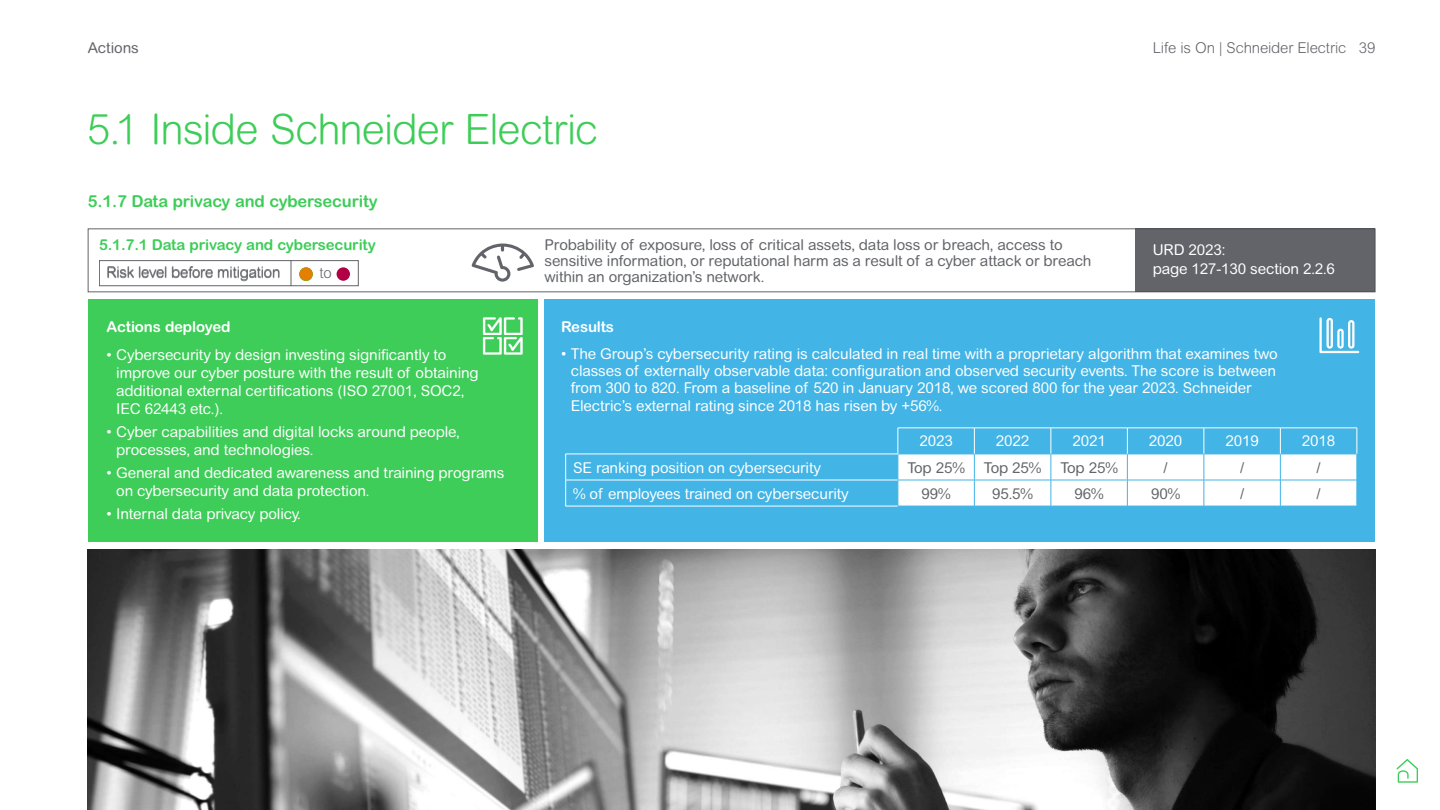
<style>
.page{position:relative;width:1440px;height:810px;background:#fff}
.page>*{position:absolute;margin:0;border:0;box-sizing:border-box;transform-origin:0 0}
.t1{font:300 42px "Arial Rounded MT Pro";letter-spacing:-.025em;color:#3dcd58}
.t2{font:700 16.5px "Arial Rounded MT Pro";letter-spacing:-.01em;color:#3dcd58}
.t3{font:15px/18px "Arial Rounded MT Pro";letter-spacing:-.01em;color:#fff}
.t4{font:15px/15.8px "Arial Rounded MT Pro";letter-spacing:-.01em;color:#626469}
.t5{font:300 15px "Arial Rounded MT Pro";letter-spacing:-.01em;color:#626469}
.t6{font:700 15px "Arial Rounded MT Pro";letter-spacing:-.01em;color:#3dcd58}
.t7{font:700 15px "Arial Rounded MT Pro";letter-spacing:-.01em;color:#fff}
</style>
<div class="page">
<svg style="left:1396px;top:759px;width:22px;height:24px"></svg>
<div style="left:88px;top:299px;width:450px;height:243px;background:#3dcd58"></div>
<div style="left:544px;top:299px;width:832px;height:243px;background:#42b4e6"></div>
<div style="left:88px;top:228px;width:1288px;height:64px;border:1px solid #626469"></div>
<div style="left:1136px;top:228px;width:239px;height:64px;background:#626469"></div>
<svg style="left:291px;top:262px;width:1px;height:22px"></svg>
<svg style="left:1319px;top:317px;width:40px;height:36px"></svg>
<svg style="left:483px;top:317px;width:40px;height:38px"></svg>
<svg style="left:472px;top:244px;width:62px;height:38px"></svg>
<svg style="left:898px;top:428px;width:460px;height:78px"></svg>
<hr style="left:566px;top:454px;width:332px;height:1px;background:#fff">
<hr style="left:566px;top:480px;width:332px;height:1px;background:#fff">
<svg style="left:566px;top:454px;width:1px;height:52px"></svg>
<hr style="left:566px;top:506px;width:332px;height:1px;background:#fff">
<div style="left:299px;top:268px;width:14px;height:13px;background:#b9e0ad;border-radius:50%"></div>
<div style="left:99px;top:260px;width:259px;height:26px;border:1px solid #626469"></div>
<div style="left:299px;top:267px;width:14px;height:14px;background:#e47f00;border-radius:50%"></div>
<div style="left:337px;top:267px;width:13px;height:14px;background:#b10043;border-radius:50%"></div>
<img style="left:88px;top:550px;width:1287px;height:260px">
<p class="t4" style="left:88px;top:40px;width:53px">Actions</p>
<h1 class="t1" style="left:87px;top:105px;width:513px">5.1 Inside Schneider Electric</h1>
<p class="t2" style="left:88px;top:191px;width:291px">5.1.7 Data privacy and cybersecurity</p>
<p class="t5" style="left:1153px;top:39px;width:224px">Life is On | Schneider Electric 39</p>
<p class="t6" style="left:99px;top:236px;width:278px">5.1.7.1 Data privacy and cybersecurity</p>
<p class="t4" style="left:544px;top:238px;width:548px">Probability of exposure, loss of critical assets, data loss or breach, access to sensitive information, or reputational harm as a result of a cyber attack or breach within an organization’s network.</p>
<p class="t3" style="left:1153px;top:241px;width:184px;line-height:18.8px">URD 2023:<br>page 127-130 section 2.2.6</p>
<p class="t7" style="left:106px;top:318px;width:126px">Actions deployed</p>
<p class="t3" style="left:116px;top:346px;width:364px;text-indent:-10px">• Cybersecurity by design investing significantly to improve our cyber posture with the result of obtaining additional external certifications (ISO 27001, SOC2, IEC 62443 etc.).</p>
<p class="t3" style="left:116px;top:423px;width:345px;text-indent:-10px">• Cyber capabilities and digital locks around people, processes, and technologies.</p>
<p class="t3" style="left:116px;top:464px;width:390px;text-indent:-10px">• General and dedicated awareness and training programs on cybersecurity and data protection.</p>
<p class="t3" style="left:106px;top:506px;width:196px">• Internal data privacy policy.</p>
<p class="t5" style="left:106px;top:263px;width:175px">Risk level before mitigation</p>
<p class="t5" style="left:320px;top:264px;width:14px">to</p>
<p class="t7" style="left:561px;top:318px;width:55px">Results</p>
<p class="t3" style="left:571px;top:346px;width:709px;line-height:17.2px;text-indent:-10px">• The Group’s cybersecurity rating is calculated in real time with a proprietary algorithm that examines two classes of externally observable data: configuration and observed security events. The score is between from 300 to 820. From a baseline of 520 in January 2018, we scored 800 for the year 2023. Schneider Electric’s external rating since 2018 has risen by +56%.</p>
<p class="t3" style="left:919px;top:433px;width:35px">2023</p>
<p class="t3" style="left:996px;top:433px;width:35px">2022</p>
<p class="t3" style="left:1072px;top:433px;width:35px">2021</p>
<p class="t3" style="left:1149px;top:433px;width:35px">2020</p>
<p class="t3" style="left:1225px;top:433px;width:35px">2019</p>
<p class="t3" style="left:1302px;top:433px;width:35px">2018</p>
<p class="t3" style="left:573px;top:459px;width:249px">SE ranking position on cybersecurity</p>
<p class="t4" style="left:907px;top:460px;width:59px">Top 25%</p>
<p class="t4" style="left:984px;top:460px;width:59px">Top 25%</p>
<p class="t4" style="left:1060px;top:460px;width:59px">Top 25%</p>
<p class="t4" style="left:1164px;top:460px;width:6px">/</p>
<p class="t4" style="left:1240px;top:460px;width:6px">/</p>
<p class="t4" style="left:1317px;top:460px;width:6px">/</p>
<p class="t3" style="left:573px;top:485px;width:277px">% of employees trained on cybersecurity</p>
<p class="t4" style="left:922px;top:486px;width:31px">99%</p>
<p class="t4" style="left:992px;top:486px;width:42px">95.5%</p>
<p class="t4" style="left:1075px;top:486px;width:31px">96%</p>
<p class="t4" style="left:1151px;top:486px;width:31px">90%</p>
<p class="t4" style="left:1240px;top:486px;width:6px">/</p>
<p class="t4" style="left:1317px;top:486px;width:6px">/</p>
</div>
